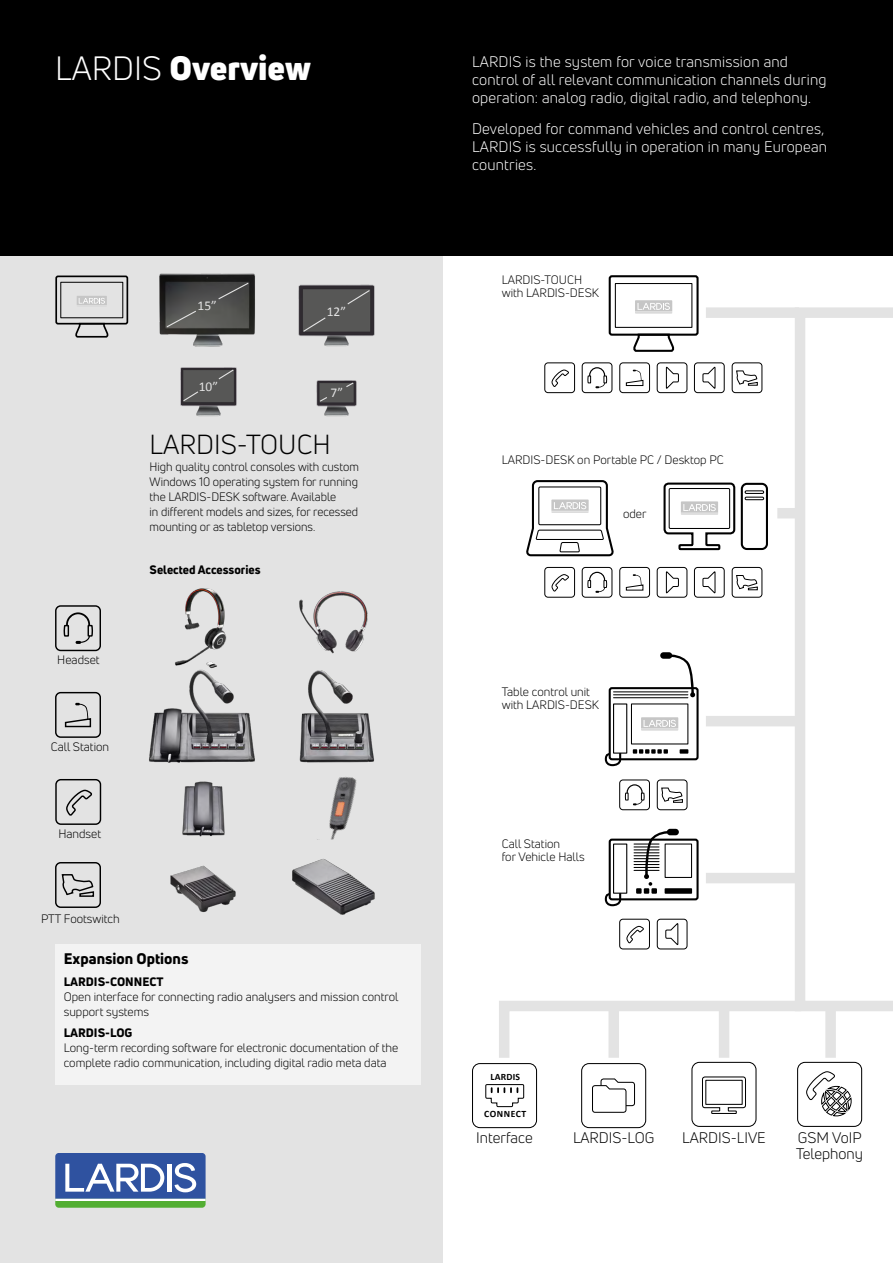
<style>
.page{position:relative;width:893px;height:1263px;background:#fff}
.page>*{position:absolute;margin:0;border:0;box-sizing:border-box;transform-origin:0 0}
.t1{font:900 33px "Uni Neue";color:#fff}
.t2{font:27px "Uni Neue";color:#000}
.t3{font:15px/18px "Uni Neue";letter-spacing:.015em;color:#fff}
.t4{font:15px/15.8px "Uni Neue";color:#000}
.t5{font:800 15px "Uni Neue";color:#000}
.t6{font:13.5px "Calibri";color:#e3e3e3}
.t7{font:12px/15px "Uni Neue";color:#000}
.t8{font:800 12px "Uni Neue";color:#000}
.t9{font:700 9.75px "Calibri";letter-spacing:.045em;color:#000}
.s1{font-weight:400}
.s2{font-weight:800}
</style>
<div class="page">
<div style="left:0;top:0;width:442px;height:1263px;background:#e3e3e3"></div>
<div style="left:0;top:0;width:893px;height:255px;background:#000"></div>
<svg style="left:55px;top:1153px;width:151px;height:55px;background:#5f82a6"></svg>
<hr style="left:167px;top:1164px;width:4px;height:28px;background:#fff">
<div style="left:55px;top:276px;width:73px;height:48px;border:2px solid #000;border-radius:2px"></div>
<svg style="left:73px;top:322px;width:36px;height:16px"></svg>
<div style="left:60px;top:282px;width:63px;height:36px;border:1px solid #000"></div>
<svg style="left:77px;top:296px;width:30px;height:9px"></svg>
<div style="left:55px;top:862px;width:46px;height:46px;border:1px solid #000;border-radius:5px"></div>
<svg style="left:61px;top:874px;width:34px;height:23px"></svg>
<div style="left:55px;top:605px;width:46px;height:46px;border:1px solid #000;border-radius:5px"></div>
<svg style="left:63px;top:612px;width:30px;height:32px"></svg>
<div style="left:55px;top:692px;width:46px;height:46px;border:1px solid #000;border-radius:5px"></div>
<svg style="left:64px;top:703px;width:28px;height:25px"></svg>
<div style="left:55px;top:779px;width:46px;height:46px;border:1px solid #000;border-radius:5px"></div>
<svg style="left:66px;top:789px;width:26px;height:27px"></svg>
<img style="left:184px;top:588px;width:43px;height:68px">
<img style="left:299px;top:591px;width:69px;height:63px">
<img style="left:149px;top:656px;width:106px;height:107px">
<img style="left:299px;top:670px;width:75px;height:93px">
<img style="left:292px;top:858px;width:83px;height:57px">
<img style="left:170px;top:865px;width:66px;height:47px">
<img style="left:159px;top:273px;width:96px;height:73px">
<svg style="left:217px;top:282px;width:33px;height:18px"></svg>
<svg style="left:165px;top:310px;width:32px;height:18px"></svg>
<img style="left:182px;top:781px;width:43px;height:56px">
<img style="left:329px;top:777px;width:28px;height:62px">
<div style="left:55px;top:945px;width:366px;height:140px;background:#f3f3f3"></div>
<svg style="left:789px;top:307px;width:104px;height:704px"></svg>
<div style="left:472px;top:1063px;width:65px;height:65px;border:1px solid #000;border-radius:7px"></div>
<div style="left:581px;top:1063px;width:65px;height:65px;border:1px solid #000;border-radius:7px"></div>
<div style="left:797px;top:1062px;width:65px;height:65px;border:1px solid #000;border-radius:7px"></div>
<div style="left:706px;top:307px;width:93px;height:11px;background:#e3e3e3"></div>
<div style="left:777px;top:508px;width:22px;height:10px;background:#e3e3e3"></div>
<div style="left:706px;top:716px;width:93px;height:10px;background:#e3e3e3"></div>
<div style="left:691px;top:1062px;width:65px;height:65px;border:1px solid #000;border-radius:7px"></div>
<div style="left:732px;top:362px;width:30px;height:31px;border:1px solid #000;border-radius:3px"></div>
<svg style="left:736px;top:370px;width:22px;height:16px"></svg>
<div style="left:582px;top:362px;width:30px;height:31px;border:1px solid #000;border-radius:3px"></div>
<svg style="left:587px;top:367px;width:21px;height:21px"></svg>
<div style="left:657px;top:362px;width:30px;height:31px;border:1px solid #000;border-radius:3px"></div>
<svg style="left:665px;top:367px;width:14px;height:22px"></svg>
<div style="left:694px;top:362px;width:31px;height:31px;border:1px solid #000;border-radius:3px"></div>
<svg style="left:702px;top:367px;width:14px;height:22px"></svg>
<div style="left:619px;top:362px;width:31px;height:31px;border:1px solid #000;border-radius:3px"></div>
<svg style="left:625px;top:370px;width:19px;height:16px"></svg>
<div style="left:544px;top:362px;width:31px;height:31px;border:1px solid #000;border-radius:3px"></div>
<svg style="left:551px;top:369px;width:18px;height:18px"></svg>
<div style="left:609px;top:275px;width:90px;height:61px;border:2px solid #000;border-radius:2px"></div>
<svg style="left:630px;top:333px;width:45px;height:19px"></svg>
<div style="left:615px;top:283px;width:77px;height:45px;border:1px solid #000"></div>
<svg style="left:635px;top:300px;width:37px;height:14px"></svg>
<svg style="left:485px;top:995px;width:367px;height:122px"></svg>
<div style="left:609px;top:687px;width:90px;height:73px;border:2px solid #000;border-radius:2px"></div>
<div style="left:613px;top:703px;width:14px;height:51px;border:1px solid #000"></div>
<div style="left:631px;top:703px;width:57px;height:41px;border:1px solid #000"></div>
<svg style="left:633px;top:749px;width:35px;height:5px"></svg>
<div style="left:680px;top:749px;width:8px;height:5px;background:#000"></div>
<hr style="left:613px;top:694px;width:75px;height:1px;background:#000">
<hr style="left:613px;top:697px;width:75px;height:1px;background:#000">
<hr style="left:613px;top:691px;width:75px;height:1px;background:#000">
<svg style="left:660px;top:652px;width:35px;height:45px"></svg>
<svg style="left:606px;top:751px;width:16px;height:16px"></svg>
<svg style="left:641px;top:717px;width:37px;height:14px"></svg>
<div style="left:706px;top:873px;width:93px;height:10px;background:#e3e3e3"></div>
<div style="left:732px;top:567px;width:30px;height:31px;border:1px solid #000;border-radius:3px"></div>
<svg style="left:736px;top:575px;width:22px;height:16px"></svg>
<div style="left:582px;top:567px;width:30px;height:31px;border:1px solid #000;border-radius:3px"></div>
<div style="left:657px;top:567px;width:30px;height:31px;border:1px solid #000;border-radius:3px"></div>
<svg style="left:665px;top:571px;width:14px;height:22px"></svg>
<div style="left:694px;top:567px;width:31px;height:31px;border:1px solid #000;border-radius:3px"></div>
<svg style="left:702px;top:571px;width:14px;height:22px"></svg>
<div style="left:619px;top:567px;width:31px;height:31px;border:1px solid #000;border-radius:3px"></div>
<div style="left:544px;top:567px;width:31px;height:31px;border:1px solid #000;border-radius:3px"></div>
<svg style="left:526px;top:480px;width:118px;height:113px"></svg>
<svg style="left:663px;top:482px;width:105px;height:69px"></svg>
<div style="left:745px;top:490px;width:19px;height:4px;border:1px solid #000"></div>
<div style="left:745px;top:497px;width:19px;height:3px;border:1px solid #000"></div>
<div style="left:657px;top:919px;width:30px;height:30px;border:1px solid #000;border-radius:3px"></div>
<svg style="left:665px;top:923px;width:14px;height:22px"></svg>
<div style="left:619px;top:919px;width:31px;height:30px;border:1px solid #000;border-radius:3px"></div>
<svg style="left:626px;top:925px;width:18px;height:18px"></svg>
<div style="left:609px;top:839px;width:90px;height:61px;border:2px solid #000;border-radius:2px"></div>
<div style="left:613px;top:843px;width:14px;height:51px;border:1px solid #000"></div>
<div style="left:665px;top:843px;width:27px;height:35px;border:1px solid #000"></div>
<div style="left:665px;top:888px;width:27px;height:6px;background:#000"></div>
<svg style="left:606px;top:891px;width:16px;height:16px"></svg>
<svg style="left:634px;top:829px;width:45px;height:65px"></svg>
<div style="left:657px;top:779px;width:30px;height:31px;border:1px solid #000;border-radius:3px"></div>
<svg style="left:661px;top:787px;width:22px;height:16px"></svg>
<div style="left:619px;top:779px;width:31px;height:31px;border:1px solid #000;border-radius:3px"></div>
<svg style="left:624px;top:784px;width:21px;height:21px"></svg>
<img style="left:298px;top:284px;width:77px;height:62px">
<svg style="left:302px;top:316px;width:25px;height:17px"></svg>
<svg style="left:346px;top:289px;width:25px;height:16px"></svg>
<img style="left:180px;top:346px;width:57px;height:71px">
<svg style="left:217px;top:368px;width:18px;height:12px"></svg>
<svg style="left:182px;top:390px;width:17px;height:12px"></svg>
<img style="left:316px;top:346px;width:41px;height:71px">
<svg style="left:345px;top:381px;width:10px;height:7px"></svg>
<svg style="left:319px;top:396px;width:9px;height:7px"></svg>
<p class="t1" style="left:55px;top:45px;width:257px"><span class="s1">LARDIS</span> Overview</p>
<p class="t3" style="left:472px;top:52px;width:356px">LARDIS is the system for voice transmission and control of all relevant communication channels during operation: analog radio, digital radio, and telephony.</p>
<p class="t3" style="left:472px;top:119px;width:357px">Developed for command vehicles and control centres,<br>LARDIS is successfully in operation in many European countries.</p>
<p class="t6" style="left:198px;top:297px;width:21px">15”</p>
<p class="t6" style="left:199px;top:377px;width:21px">10”</p>
<p class="t6" style="left:327px;top:303px;width:21px">12”</p>
<p class="t6" style="left:331px;top:384px;width:14px">7”</p>
<p class="t2" style="left:150px;top:428px;width:182px">LARDIS-TOUCH</p>
<p class="t7" style="left:150px;top:459px;width:211px">High quality control consoles with custom Windows 10 operating system for running the LARDIS-DESK software. Available<br>in different models and sizes, for recessed mounting or as tabletop versions.</p>
<p class="t8" style="left:150px;top:561px;width:112px">Selected Accessories</p>
<p class="t7" style="left:57px;top:652px;width:44px">Headset</p>
<p class="t7" style="left:51px;top:739px;width:60px">Call Station</p>
<p class="t7" style="left:58px;top:826px;width:44px">Handset</p>
<p class="t7" style="left:41px;top:911px;width:80px">PTT Footswitch</p>
<p class="t5" style="left:64px;top:949px;width:126px">Expansion Options</p>
<p class="t7" style="left:64px;top:974px;width:336px"><span class="s2">LARDIS-CONNECT<br></span>Open interface for connecting radio analysers and mission control support systems</p>
<p class="t7" style="left:64px;top:1025px;width:336px"><span class="s2">LARDIS-LOG<br></span>Long-term recording software for electronic documentation of the complete radio communication, including digital radio meta data</p>
<p class="t7" style="left:502px;top:273px;width:99px;line-height:12.8px">LARDIS-TOUCH with LARDIS-DESK</p>
<p class="t7" style="left:502px;top:452px;width:223px">LARDIS-DESK on Portable PC / Desktop PC</p>
<p class="t7" style="left:623px;top:506px;width:25px">oder</p>
<p class="t7" style="left:502px;top:685px;width:99px;line-height:12.8px">Table control unit with LARDIS-DESK</p>
<p class="t7" style="left:502px;top:837px;width:85px;line-height:12.8px">Call Station<br>for Vehicle Halls</p>
<p class="t9" style="left:490px;top:1071px;width:31px">LARDIS</p>
<p class="t9" style="left:484px;top:1108px;width:44px">CONNECT</p>
<p class="t4" style="left:476px;top:1130px;width:58px">Interface</p>
<p class="t4" style="left:573px;top:1130px;width:83px">LARDIS-LOG</p>
<p class="t4" style="left:682px;top:1130px;width:85px">LARDIS-LIVE</p>
<p class="t4" style="left:796px;top:1130px;width:68px">GSM VoIP<br>Telephony</p>
</div>
